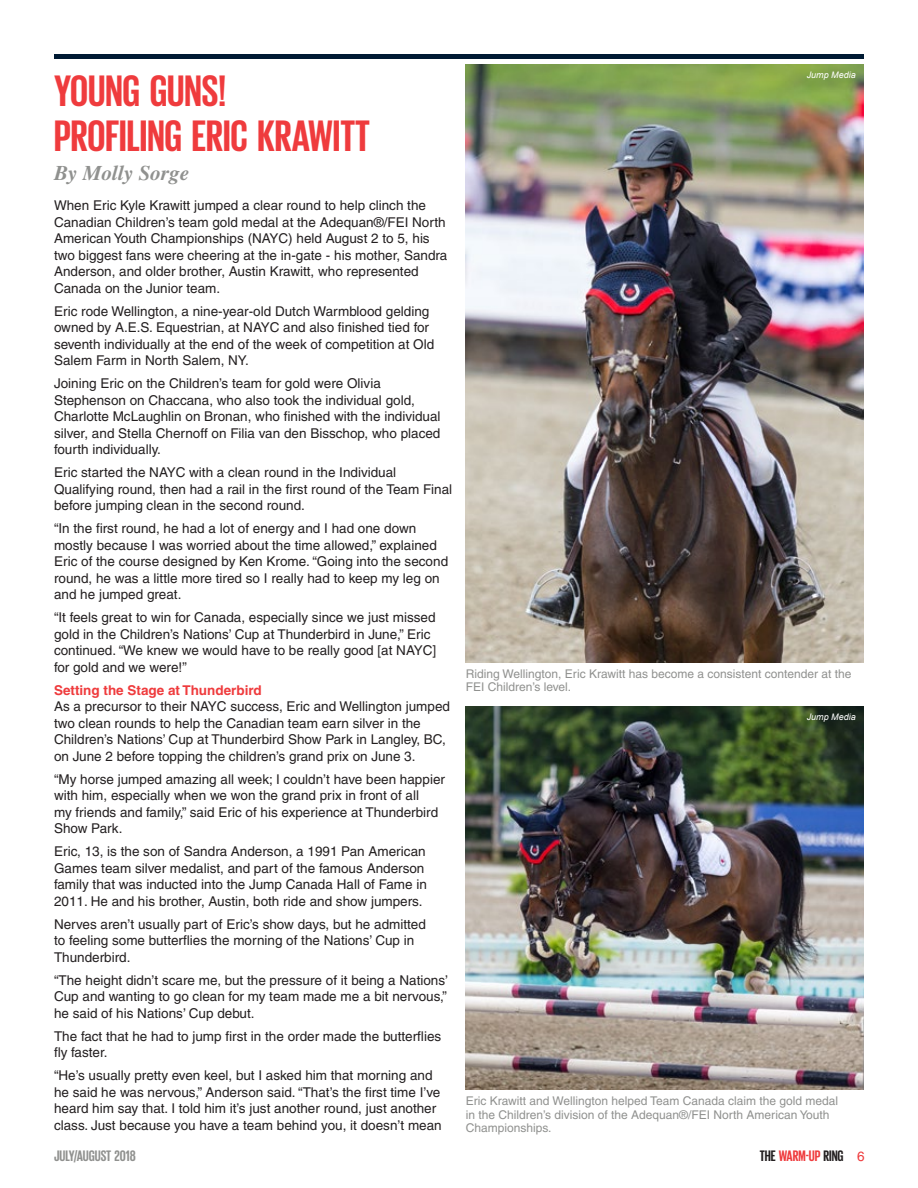
<style>
.page{position:relative;width:918px;height:1188px;background:#fff}
.page>*{position:absolute;margin:0;border:0;box-sizing:border-box;transform-origin:0 0}
.Headline_-_Red{font:700 45px/45px "Giorgio Sans";color:#ef3b3d}
.Byline{font:italic 700 21px "Times";color:#90918f}
.t1{font:700 15.6px "Giorgio Sans";color:#90918f}
.t2{font:700 15.6px "Giorgio Sans";color:#231f20}
.Body_Copy{font:13.5px/16.5px "Helvetica";color:#231f20}
.Subhead_-_Body_Copy{font:700 13.5px "Helvetica";color:#ef3b3d}
.Photo_Caption_-_Grey{font:12px/13.5px "Helvetica";color:#90918f}
.Photo_Credit_-_White{font:italic 9px "Arial";color:#fff}
.s1{color:#ef3b3d}
.s2{font-family:"Helvetica";font-weight:400;font-size:13.5px;color:#ef3b3d}
</style>
<div class="page">
<div style="left:54px;top:54px;width:810px;height:5px;background:#001a33"></div>
<img style="left:466px;top:65px;width:398px;height:597px">
<img style="left:466px;top:706px;width:398px;height:384px">
<p class="Headline_-_Red" style="left:54px;top:67px;width:318px">YOUNG GUNS!<br>PROFILING ERIC KRAWITT</p>
<p class="Byline" style="left:54px;top:161px;width:137px">By Molly Sorge</p>
<p class="Body_Copy" style="left:54px;top:197px;width:395px">When Eric Kyle Krawitt jumped a clear round to help clinch the Canadian Children’s team gold medal at the Adequan®/FEI North American Youth Championships (NAYC) held August 2 to 5, his two biggest fans were cheering at the in-gate - his mother, Sandra Anderson, and older brother, Austin Krawitt, who represented Canada on the Junior team.</p>
<p class="Body_Copy" style="left:54px;top:303px;width:382px">Eric rode Wellington, a nine-year-old Dutch Warmblood gelding owned by A.E.S. Equestrian, at NAYC and also finished tied for seventh individually at the end of the week of competition at Old Salem Farm in North Salem, NY.</p>
<p class="Body_Copy" style="left:54px;top:375px;width:388px">Joining Eric on the Children’s team for gold were Olivia Stephenson on Chaccana, who also took the individual gold, Charlotte McLaughlin on Bronan, who finished with the individual silver, and Stella Chernoff on Filia van den Bisschop, who placed fourth individually.</p>
<p class="Body_Copy" style="left:54px;top:464px;width:400px">Eric started the NAYC with a clean round in the Individual<br>Qualifying round, then had a rail in the first round of the Team Final before jumping clean in the second round.</p>
<p class="Body_Copy" style="left:54px;top:520px;width:396px">“In the first round, he had a lot of energy and I had one down mostly because I was worried about the time allowed,” explained Eric of the course designed by Ken Krome. “Going into the second round, he was a little more tired so I really had to keep my leg on and he jumped great.</p>
<p class="Body_Copy" style="left:54px;top:609px;width:384px">“It feels great to win for Canada, especially since we just missed gold in the Children’s Nations’ Cup at Thunderbird in June,” Eric continued. “We knew we would have to be really good [at NAYC] for gold and we were!”</p>
<p class="Subhead_-_Body_Copy" style="left:54px;top:682px;width:209px">Setting the Stage at Thunderbird</p>
<p class="Body_Copy" style="left:54px;top:698px;width:398px">As a precursor to their NAYC success, Eric and Wellington jumped two clean rounds to help the Canadian team earn silver in the Children’s Nations’ Cup at Thunderbird Show Park in Langley, BC, on June 2 before topping the children’s grand prix on June 3.</p>
<p class="Body_Copy" style="left:54px;top:771px;width:393px">“My horse jumped amazing all week; I couldn’t have been happier with him, especially when we won the grand prix in front of all<br>my friends and family,” said Eric of his experience at Thunderbird Show Park.</p>
<p class="Body_Copy" style="left:54px;top:843px;width:374px">Eric, 13, is the son of Sandra Anderson, a 1991 Pan American Games team silver medalist, and part of the famous Anderson family that was inducted into the Jump Canada Hall of Fame in 2011. He and his brother, Austin, both ride and show jumpers.</p>
<p class="Body_Copy" style="left:54px;top:916px;width:373px">Nerves aren’t usually part of Eric’s show days, but he admitted to feeling some butterflies the morning of the Nations’ Cup in<br>Thunderbird.</p>
<p class="Body_Copy" style="left:54px;top:972px;width:396px;text-align:justify">“The height didn’t scare me, but the pressure of it being a Nations’ Cup and wanting to go clean for my team made me a bit nervous,” he said of his Nations’ Cup debut.</p>
<p class="Body_Copy" style="left:54px;top:1028px;width:389px">The fact that he had to jump first in the order made the butterflies fly faster.</p>
<p class="Body_Copy" style="left:54px;top:1067px;width:389px">“He’s usually pretty even keel, but I asked him that morning and he said he was nervous,” Anderson said. “That’s the first time I’ve heard him say that. I told him it’s just another round, just another class. Just because you have a team behind you, it doesn’t mean</p>
<p class="Photo_Credit_-_White" style="left:807px;top:69px;width:51px">Jump Media</p>
<p class="Photo_Caption_-_Grey" style="left:466px;top:667px;width:387px">Riding Wellington, Eric Krawitt has become a consistent contender at the<br>FEI Children’s level.</p>
<p class="Photo_Credit_-_White" style="left:807px;top:711px;width:51px">Jump Media</p>
<p class="Photo_Caption_-_Grey" style="left:466px;top:1095px;width:374px">Eric Krawitt and Wellington helped Team Canada claim the gold medal in the Children’s division of the Adequan®/FEI North American Youth<br>Championships.</p>
<p class="t1" style="left:54px;top:1148px;width:83px">JULY/AUGUST 2018</p>
<p class="t2" style="left:760px;top:1148px;width:107px">THE <span class="s1">WARM-UP</span> RING <span class="s2">6</span></p>
</div>
